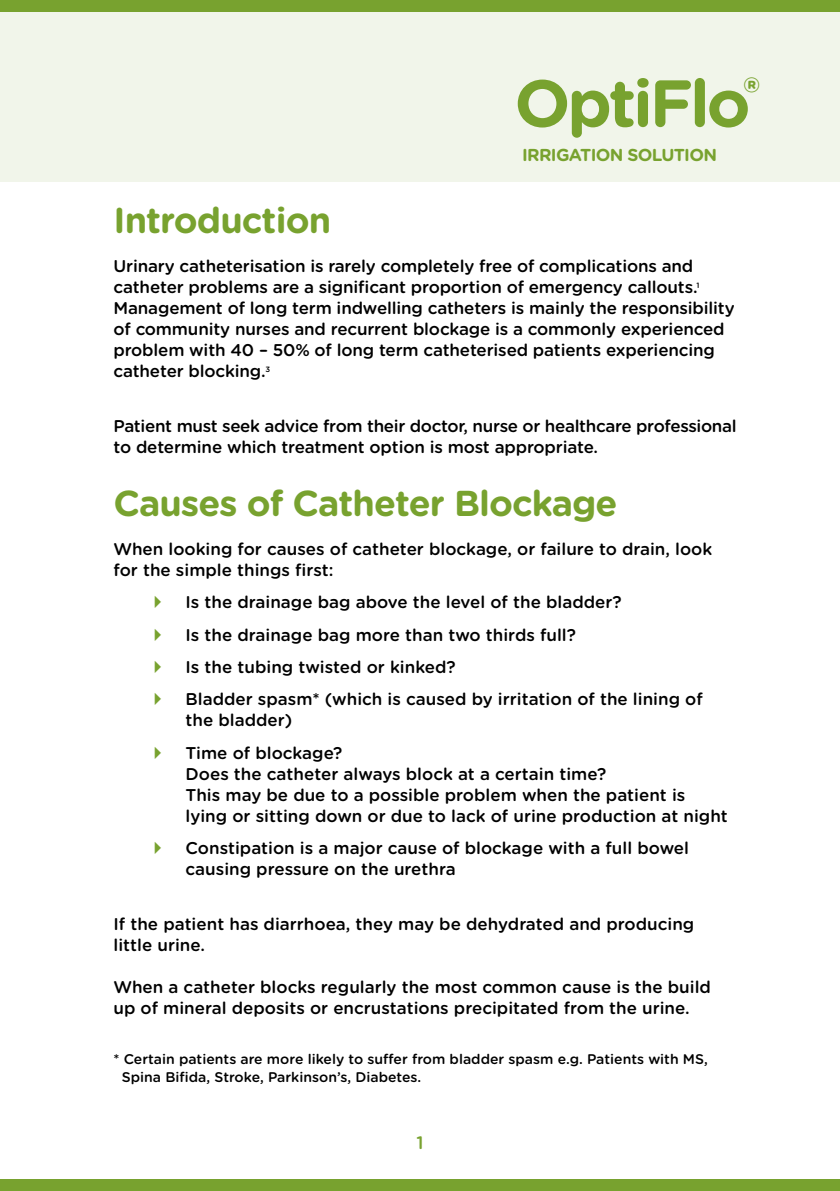
<style>
.page{position:relative;width:840px;height:1191px;background:#fff}
.page>*{position:absolute;margin:0;border:0;box-sizing:border-box;transform-origin:0 0}
.t1{font:700 66.2px "Gotham Rounded";letter-spacing:-.05em;color:#78a22f}
.t2{font:700 36px "Gotham Rounded";letter-spacing:-.025em;color:#78a22f}
.t3{font:500 18px "Gotham Rounded";color:#78a22f}
.t4{font:700 17.2px "Gotham Rounded";letter-spacing:-.04em;color:#78a22f}
.t5{font:500 17px/21px "Gotham Rounded";letter-spacing:-.005em;color:#000}
.t6{font:500 14px/18px "Gotham Rounded";color:#000}
</style>
<div class="page">
<div style="left:0;top:0;width:839px;height:11px;background:#78a22f"></div>
<div style="left:0;top:1179px;width:839px;height:12px;background:#78a22f"></div>
<div style="left:0;top:11px;width:839px;height:170px;background:#f1f5ea"></div>
<h2 class="t2" style="left:113px;top:194px;width:219px">Introduction</h2>
<h1 class="t1" style="left:514px;top:55px;width:247px">OptiFlo<sup>®</sup></h1>
<p class="t4" style="left:522px;top:143px;width:196px">IRRIGATION SOLUTION</p>
<p class="t5" style="left:113px;top:255px;width:622px">Urinary catheterisation is rarely completely free of complications and catheter problems are a significant proportion of emergency callouts.<sup>1<br></sup>Management of long term indwelling catheters is mainly the responsibility of community nurses and recurrent blockage is a commonly experienced problem with 40 – 50% of long term catheterised patients experiencing catheter blocking.<sup>3</sup></p>
<p class="t5" style="left:113px;top:415px;width:624px">Patient must seek advice from their doctor, nurse or healthcare professional to determine which treatment option is most appropriate.</p>
<h2 class="t2" style="left:113px;top:476px;width:505px">Causes of Catheter Blockage</h2>
<p class="t5" style="left:113px;top:537px;width:600px">When looking for causes of catheter blockage, or failure to drain, look for the simple things first:</p>
<p class="t5" style="left:185px;top:585px;width:518px;line-height:32.4px">Is the drainage bag above the level of the bladder?<br>Is the drainage bag more than two thirds full?<br>Is the tubing twisted or kinked?<br>Bladder spasm* (which is caused by irritation of the lining of</p>
<p class="t5" style="left:185px;top:703px;width:158px;line-height:32.4px">the bladder)<br>Time of blockage?</p>
<p class="t5" style="left:185px;top:762px;width:543px">Does the catheter always block at a certain time?<br>This may be due to a possible problem when the patient is lying or sitting down or due to lack of urine production at night</p>
<p class="t5" style="left:185px;top:836px;width:504px">Constipation is a major cause of blockage with a full bowel causing pressure on the urethra</p>
<p class="t5" style="left:113px;top:912px;width:582px">If the patient has diarrhoea, they may be dehydrated and producing little urine.</p>
<p class="t5" style="left:113px;top:975px;width:598px">When a catheter blocks regularly the most common cause is the build up of mineral deposits or encrustations precipitated from the urine.</p>
<p class="t6" style="left:122px;top:1049px;width:587px;text-indent:-8px">* Certain patients are more likely to suffer from bladder spasm e.g. Patients with MS,<br>Spina Bifida, Stroke, Parkinson’s, Diabetes.</p>
<p class="t3" style="left:416px;top:1129px;width:9px">1</p>
</div>
